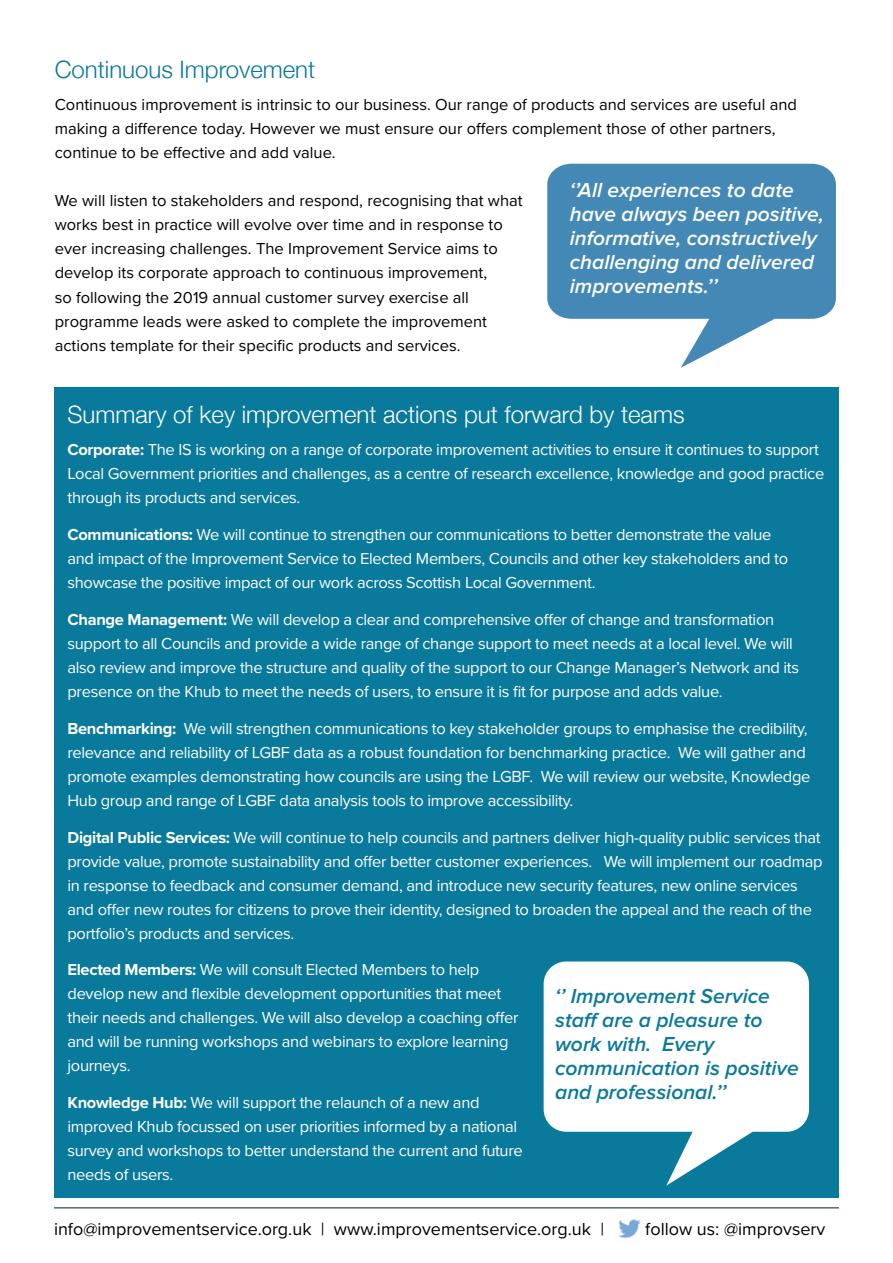
<style>
.page{position:relative;width:893px;height:1263px;background:#fff}
.page>*{position:absolute;margin:0;border:0;box-sizing:border-box;transform-origin:0 0}
.sub_heading{font:300 24px "Helvetica Neue";color:#fff}
.sub_heading-2{font:300 24px "Helvetica Neue";color:#09799c}
.pull_quote{font:italic 600 21px/24px "Proxima Nova";color:#fff}
.pull_quote-2{font:italic 600 21px/24px "Proxima Nova";color:#09799c}
.t1{font:18px "Proxima Nova";color:#000}
.t2{font:16.5px/24px "Proxima Nova";letter-spacing:-.02em;color:#fff}
.body_text{font:16.5px/24px "Proxima Nova";color:#000}
.s1{font-weight:700}
</style>
<div class="page">
<img style="left:618px;top:1219px;width:25px;height:19px">
<hr style="left:54px;top:1207px;width:785px;height:1px;background:#1a3654">
<div style="left:55px;top:387px;width:784px;height:811px;background:#09799c"></div>
<svg style="left:547px;top:164px;width:289px;height:204px;fill:#4489b6"></svg>
<svg style="left:544px;top:961px;width:265px;height:224px;fill:#fff"></svg>
<p class="sub_heading-2" style="left:55px;top:50px;width:262px">Continuous Improvement</p>
<p class="body_text" style="left:55px;top:92px;width:744px">Continuous improvement is intrinsic to our business. Our range of products and services are useful and making a difference today. However we must ensure our offers complement those of other partners, continue to be effective and add value.</p>
<p class="body_text" style="left:55px;top:188px;width:469px">We will listen to stakeholders and respond, recognising that what works best in practice will evolve over time and in response to ever increasing challenges. The Improvement Service aims to develop its corporate approach to continuous improvement,<br>so following the 2019 annual customer survey exercise all programme leads were asked to complete the improvement actions template for their specific products and services.</p>
<p class="pull_quote" style="left:570px;top:179px;width:256px">‘’All experiences to date have always been positive, informative, constructively challenging and delivered improvements.’’</p>
<p class="sub_heading" style="left:68px;top:395px;width:619px">Summary of key improvement actions put forward by teams</p>
<p class="t2" style="left:68px;top:437px;width:758px"><span class="s1">Corporate:</span> The IS is working on a range of corporate improvement activities to ensure it continues to support<br>Local Government priorities and challenges, as a centre of research excellence, knowledge and good practice through its products and services.</p>
<p class="t2" style="left:68px;top:522px;width:722px"><span class="s1">Communications:</span> We will continue to strengthen our communications to better demonstrate the value and impact of the Improvement Service to Elected Members, Councils and other key stakeholders and to showcase the positive impact of our work across Scottish Local Government.</p>
<p class="t2" style="left:68px;top:607px;width:733px"><span class="s1">Change Management:</span> We will develop a clear and comprehensive offer of change and transformation support to all Councils and provide a wide range of change support to meet needs at a local level. We will also review and improve the structure and quality of the support to our Change Manager’s Network and its presence on the Khub to meet the needs of users, to ensure it is fit for purpose and adds value.</p>
<p class="t2" style="left:68px;top:715px;width:744px"><span class="s1">Benchmarking:</span> We will strengthen communications to key stakeholder groups to emphasise the credibility, relevance and reliability of LGBF data as a robust foundation for benchmarking practice. We will gather and promote examples demonstrating how councils are using the LGBF. We will review our website, Knowledge Hub group and range of LGBF data analysis tools to improve accessibility.</p>
<p class="t2" style="left:68px;top:824px;width:757px"><span class="s1">Digital Public Services:</span> We will continue to help councils and partners deliver high-quality public services that provide value, promote sustainability and offer better customer experiences. We will implement our roadmap in response to feedback and consumer demand, and introduce new security features, new online services and offer new routes for citizens to prove their identity, designed to broaden the appeal and the reach of the portfolio’s products and services.</p>
<p class="t2" style="left:68px;top:957px;width:453px"><span class="s1">Elected Members:</span> We will consult Elected Members to help develop new and flexible development opportunities that meet their needs and challenges. We will also develop a coaching offer and will be running workshops and webinars to explore learning journeys.</p>
<p class="t2" style="left:68px;top:1090px;width:457px"><span class="s1">Knowledge Hub:</span> We will support the relaunch of a new and improved Khub focussed on user priorities informed by a national survey and workshops to better understand the current and future needs of users.</p>
<p class="pull_quote-2" style="left:555px;top:984px;width:216px">‘’ Improvement Service</p>
<p class="pull_quote-2" style="left:555px;top:1008px;width:209px">staff are a pleasure to</p>
<p class="pull_quote-2" style="left:555px;top:1032px;width:245px">work with. Every communication is positive</p>
<p class="pull_quote-2" style="left:555px;top:1080px;width:173px">and professional.’’</p>
<p class="t1" style="left:54px;top:1215px;width:552px">info@improvementservice.org.uk | www.improvementservice.org.uk |</p>
<p class="t1" style="left:645px;top:1215px;width:182px">follow us: @improvserv</p>
</div>
